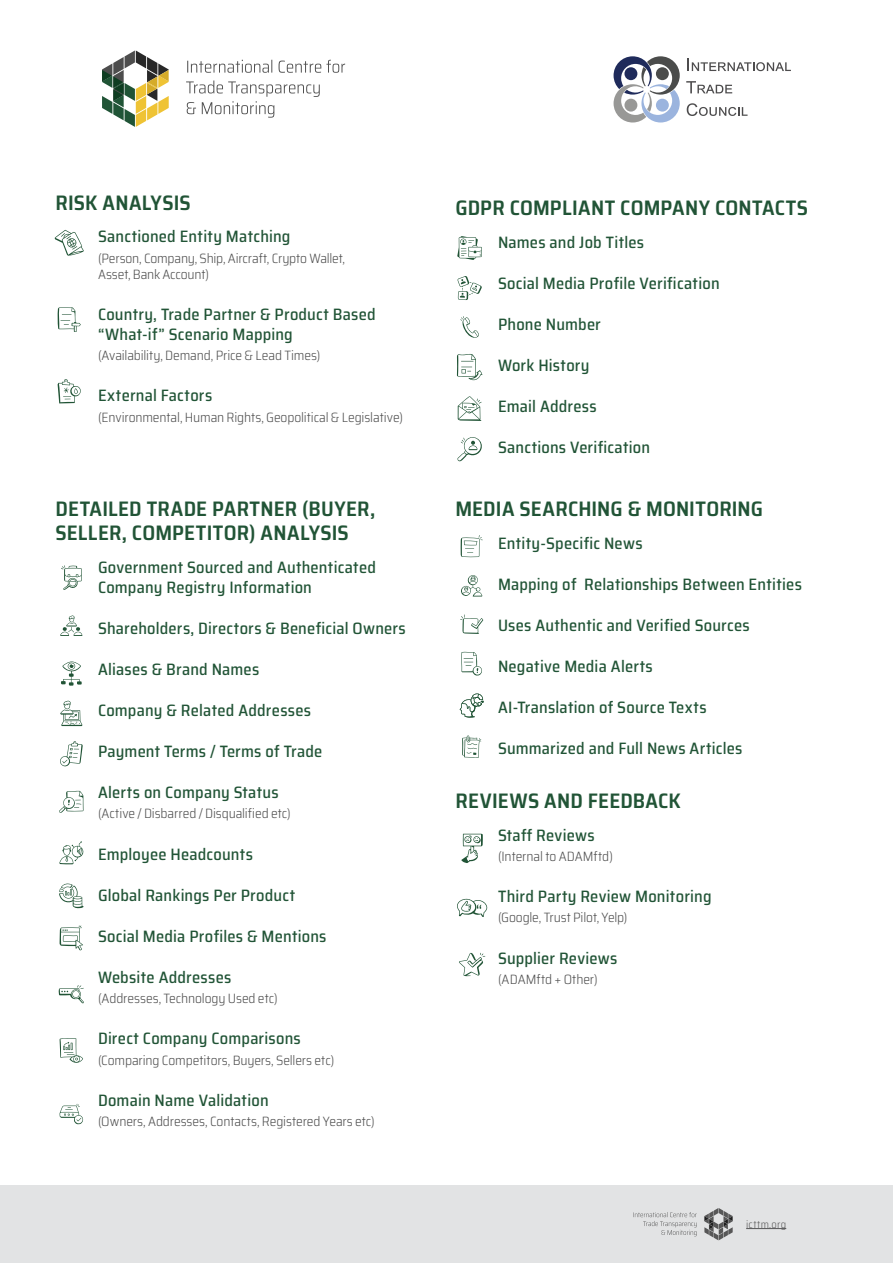
<style>
.page{position:relative;width:893px;height:1263px;background:#fff}
.page>*{position:absolute;margin:0;border:0;box-sizing:border-box;transform-origin:0 0}
.t1{font:600 semi-condensed 21px/24px "Saira";letter-spacing:.01em;color:#215436}
.t2{font:500 semi-condensed 16.5px/19.8px "Saira";letter-spacing:.01em;color:#215436}
.t3{font:300 semi-condensed 13.5px/16.2px "Saira";letter-spacing:-.005em;color:#4d4d4d}
.t4{font:300 semi-condensed 10.5px "Saira";letter-spacing:.03em;color:#575757}
</style>
<div class="page">
<svg style="left:54px;top:230px;width:30px;height:26px"></svg>
<svg style="left:57px;top:307px;width:24px;height:25px"></svg>
<svg style="left:58px;top:379px;width:23px;height:24px"></svg>
<svg style="left:457px;top:236px;width:25px;height:24px"></svg>
<svg style="left:457px;top:276px;width:25px;height:24px"></svg>
<svg style="left:460px;top:316px;width:19px;height:22px"></svg>
<svg style="left:457px;top:354px;width:25px;height:26px"></svg>
<svg style="left:458px;top:396px;width:24px;height:25px"></svg>
<svg style="left:457px;top:437px;width:25px;height:25px"></svg>
<svg style="left:61px;top:565px;width:21px;height:25px"></svg>
<svg style="left:60px;top:615px;width:22px;height:21px"></svg>
<svg style="left:61px;top:661px;width:21px;height:25px"></svg>
<svg style="left:60px;top:700px;width:22px;height:26px"></svg>
<svg style="left:60px;top:741px;width:23px;height:25px"></svg>
<svg style="left:59px;top:791px;width:25px;height:22px"></svg>
<svg style="left:59px;top:841px;width:25px;height:23px"></svg>
<svg style="left:59px;top:883px;width:25px;height:25px"></svg>
<svg style="left:59px;top:925px;width:24px;height:25px"></svg>
<svg style="left:59px;top:985px;width:25px;height:18px"></svg>
<svg style="left:60px;top:1038px;width:23px;height:25px"></svg>
<svg style="left:60px;top:1104px;width:24px;height:20px"></svg>
<svg style="left:461px;top:535px;width:22px;height:22px"></svg>
<svg style="left:461px;top:575px;width:21px;height:21px"></svg>
<svg style="left:460px;top:614px;width:23px;height:20px"></svg>
<svg style="left:461px;top:834px;width:22px;height:29px"></svg>
<svg style="left:457px;top:898px;width:30px;height:19px"></svg>
<svg style="left:459px;top:953px;width:26px;height:23px"></svg>
<svg style="left:461px;top:651px;width:21px;height:25px"></svg>
<svg style="left:460px;top:693px;width:24px;height:24px"></svg>
<svg style="left:462px;top:735px;width:19px;height:23px"></svg>
<div style="left:0;top:1185px;width:893px;height:78px;background:#e2e3e4"></div>
<hr style="left:746px;top:1228px;width:40px;height:1px;background:#575757">
<svg style="left:633px;top:1212px;width:64px;height:24px"></svg>
<svg style="left:704px;top:1208px;width:29px;height:32px"></svg>
<svg style="left:186px;top:81px;width:134px;height:37px"></svg>
<svg style="left:187px;top:60px;width:158px;height:13px"></svg>
<svg style="left:102px;top:50px;width:67px;height:77px"></svg>
<svg style="left:687px;top:59px;width:104px;height:12px"></svg>
<svg style="left:686px;top:81px;width:46px;height:12px"></svg>
<svg style="left:687px;top:103px;width:61px;height:13px"></svg>
<svg style="left:613px;top:56px;width:67px;height:67px"></svg>
<p class="t1" style="left:55px;top:192px;width:137px">RISK ANALYSIS</p>
<p class="t2" style="left:98px;top:228px;width:194px">Sanctioned Entity Matching</p>
<p class="t3" style="left:98px;top:249px;width:249px">(Person, Company, Ship, Aircraft, Crypto Wallet,<br>Asset, Bank Account)</p>
<p class="t2" style="left:98px;top:305px;width:279px">Country, Trade Partner &amp; Product Based “What-if” Scenario Mapping</p>
<p class="t3" style="left:98px;top:347px;width:224px">(Availability, Demand, Price &amp; Lead Times)</p>
<p class="t2" style="left:98px;top:387px;width:116px">External Factors</p>
<p class="t3" style="left:98px;top:408px;width:306px">(Environmental, Human Rights, Geopolitical &amp; Legislative)</p>
<p class="t1" style="left:55px;top:498px;width:321px">DETAILED TRADE PARTNER (BUYER,<br>SELLER, COMPETITOR) ANALYSIS</p>
<p class="t2" style="left:98px;top:558px;width:280px">Government Sourced and Authenticated<br>Company Registry Information</p>
<p class="t2" style="left:98px;top:618px;width:309px">Shareholders, Directors &amp; Beneficial Owners</p>
<p class="t2" style="left:98px;top:660px;width:163px">Aliases &amp; Brand Names</p>
<p class="t2" style="left:98px;top:701px;width:215px">Company &amp; Related Addresses</p>
<p class="t2" style="left:98px;top:742px;width:226px">Payment Terms / Terms of Trade</p>
<p class="t2" style="left:98px;top:784px;width:182px">Alerts on Company Status</p>
<p class="t3" style="left:98px;top:805px;width:194px">(Active / Disbarred / Disqualified etc)</p>
<p class="t2" style="left:98px;top:845px;width:157px">Employee Headcounts</p>
<p class="t2" style="left:98px;top:886px;width:199px">Global Rankings Per Product</p>
<p class="t2" style="left:98px;top:926px;width:230px">Social Media Profiles &amp; Mentions</p>
<p class="t2" style="left:98px;top:968px;width:135px">Website Addresses</p>
<p class="t3" style="left:98px;top:990px;width:181px">(Addresses, Technology Used etc)</p>
<p class="t2" style="left:98px;top:1030px;width:204px">Direct Company Comparisons</p>
<p class="t3" style="left:98px;top:1051px;width:238px">(Comparing Competitors, Buyers, Sellers etc)</p>
<p class="t2" style="left:98px;top:1090px;width:172px">Domain Name Validation</p>
<p class="t3" style="left:98px;top:1113px;width:278px">(Owners, Addresses, Contacts, Registered Years etc)</p>
<p class="t1" style="left:455px;top:197px;width:354px">GDPR COMPLIANT COMPANY CONTACTS</p>
<p class="t2" style="left:498px;top:233px;width:148px">Names and Job Titles</p>
<p class="t2" style="left:498px;top:273px;width:223px">Social Media Profile Verification</p>
<p class="t2" style="left:498px;top:315px;width:104px">Phone Number</p>
<p class="t2" style="left:498px;top:356px;width:93px">Work History</p>
<p class="t2" style="left:498px;top:398px;width:100px">Email Address</p>
<p class="t2" style="left:498px;top:437px;width:154px">Sanctions Verification</p>
<p class="t1" style="left:455px;top:498px;width:309px">MEDIA SEARCHING &amp; MONITORING</p>
<p class="t2" style="left:498px;top:533px;width:146px">Entity-Specific News</p>
<p class="t2" style="left:498px;top:575px;width:305px">Mapping of Relationships Between Entities</p>
<p class="t2" style="left:498px;top:615px;width:253px">Uses Authentic and Verified Sources</p>
<p class="t2" style="left:498px;top:658px;width:156px">Negative Media Alerts</p>
<p class="t2" style="left:498px;top:699px;width:210px">AI-Translation of Source Texts</p>
<p class="t2" style="left:498px;top:740px;width:246px">Summarized and Full News Articles</p>
<p class="t1" style="left:455px;top:790px;width:227px">REVIEWS AND FEEDBACK</p>
<p class="t2" style="left:498px;top:825px;width:98px">Staff Reviews</p>
<p class="t3" style="left:498px;top:848px;width:116px">(Internal to ADAMftd)</p>
<p class="t2" style="left:498px;top:888px;width:215px">Third Party Review Monitoring</p>
<p class="t3" style="left:498px;top:909px;width:131px">(Google, Trust Pilot, Yelp)</p>
<p class="t2" style="left:498px;top:949px;width:121px">Supplier Reviews</p>
<p class="t3" style="left:498px;top:971px;width:101px">(ADAMftd + Other)</p>
<p class="t4" style="left:746px;top:1216px;width:42px">icttm.org</p>
</div>
